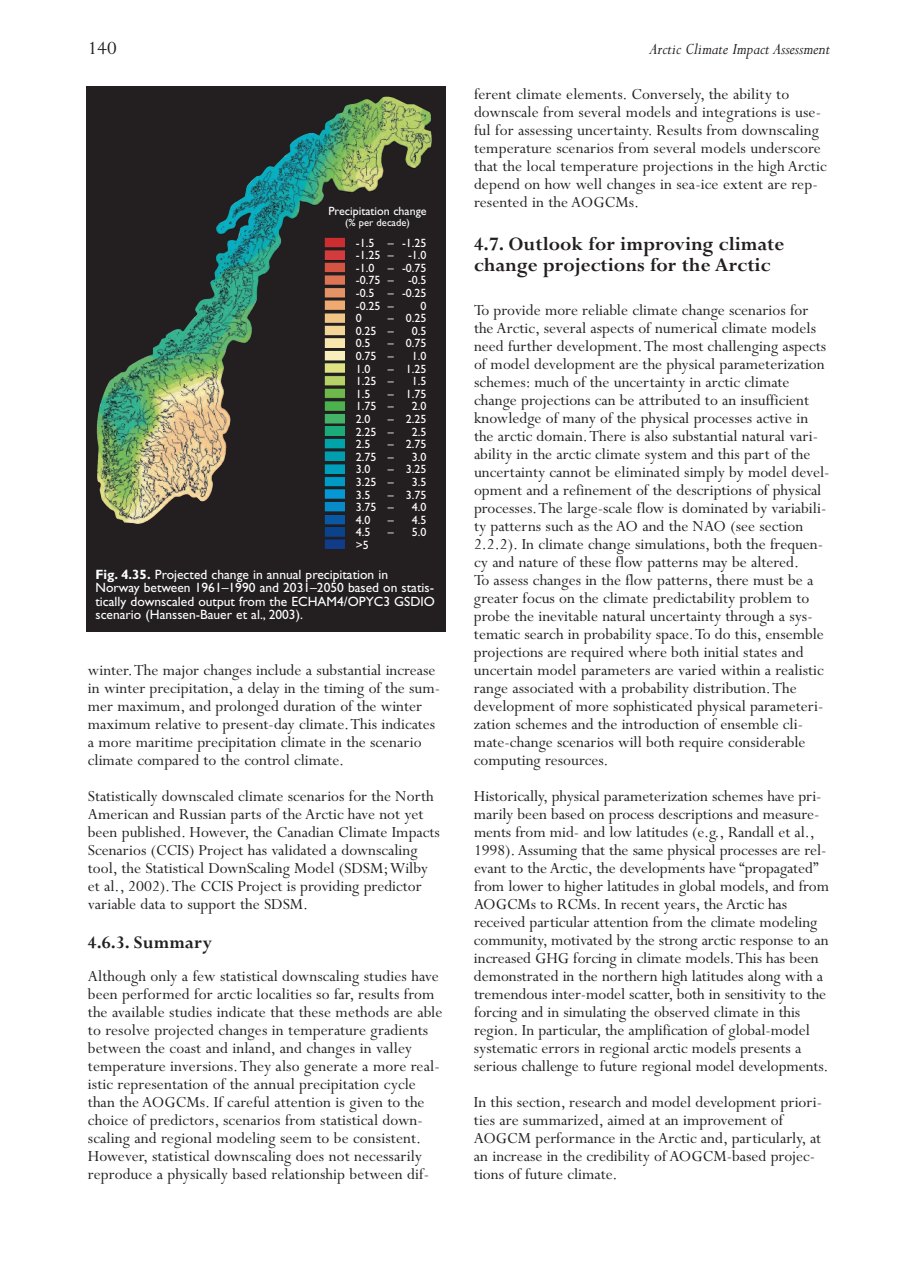
<style>
.page{position:relative;width:918px;height:1269px;background:#fff}
.page>*{position:absolute;margin:0;border:0;box-sizing:border-box;transform-origin:0 0}
.t1{font:700 21px/21px "Perpetua";color:#231f20}
.t2{font:21px "Perpetua";color:#231f20}
.t3{font:700 19.5px "Perpetua";color:#231f20}
.t4{font:italic 18px "Perpetua";color:#231f20;scale:.95 1}
.t5{font:17.25px/18px "Perpetua";color:#231f20}
.t6{font:13.5px/13.5px "Gill Sans";color:#fff}
.t7{font:12px/12.6px "Gill Sans";color:#fff}
.t8{font:10.5px "Gill Sans";color:#fff}
.s1{font-weight:700}
</style>
<div class="page">
<div style="left:86px;top:86px;width:360px;height:546px;background:#231f20"></div>
<img style="left:96px;top:96px;width:339px;height:428px">
<img style="left:325px;top:238px;width:20px;height:311px">
<p class="t2" style="left:88px;top:40px;width:30px">140</p>
<p class="t4" style="left:650px;top:43px;width:192px">Arctic Climate Impact Assessment</p>
<p class="t7" style="left:328px;top:206px;width:100px">Precipitation change</p>
<p class="t8" style="left:345px;top:218px;width:66px">(% per decade)</p>
<p class="t7" style="left:356px;top:237px;width:72px;text-align:justify">-1.5 – -1.25 -1.25 – -1.0 -1.0 – -0.75 -0.75 – -0.5 -0.5 – -0.25 -0.25 –</p>
<p class="t7" style="left:421px;top:300px;width:7px">0</p>
<p class="t7" style="left:356px;top:313px;width:7px">0</p>
<p class="t7" style="left:356px;top:313px;width:72px;text-indent:32px">– 0.25<br>0.25 –</p>
<p class="t7" style="left:412px;top:326px;width:16px">0.5</p>
<p class="t7" style="left:356px;top:338px;width:16px">0.5</p>
<p class="t7" style="left:356px;top:338px;width:72px;text-indent:32px">– 0.75<br>0.75 –</p>
<p class="t7" style="left:412px;top:351px;width:16px">1.0</p>
<p class="t7" style="left:356px;top:363px;width:16px">1.0</p>
<p class="t7" style="left:356px;top:363px;width:72px;text-indent:32px">– 1.25<br>1.25 –</p>
<p class="t7" style="left:412px;top:376px;width:16px">1.5</p>
<p class="t7" style="left:356px;top:389px;width:16px">1.5</p>
<p class="t7" style="left:356px;top:389px;width:72px;text-indent:32px">– 1.75<br>1.75 –</p>
<p class="t7" style="left:412px;top:401px;width:16px">2.0</p>
<p class="t7" style="left:356px;top:414px;width:16px">2.0</p>
<p class="t7" style="left:356px;top:414px;width:72px;text-indent:32px">– 2.25<br>2.25 –</p>
<p class="t7" style="left:412px;top:426px;width:16px">2.5</p>
<p class="t7" style="left:356px;top:439px;width:16px">2.5</p>
<p class="t7" style="left:356px;top:439px;width:72px;text-indent:32px">– 2.75<br>2.75 –</p>
<p class="t7" style="left:412px;top:452px;width:16px">3.0</p>
<p class="t7" style="left:356px;top:464px;width:16px">3.0</p>
<p class="t7" style="left:356px;top:464px;width:72px;text-indent:32px">– 3.25<br>3.25 –</p>
<p class="t7" style="left:412px;top:477px;width:16px">3.5</p>
<p class="t7" style="left:356px;top:489px;width:72px;text-indent:32px">– 3.75<br>3.75 –</p>
<p class="t7" style="left:356px;top:489px;width:16px">3.5</p>
<p class="t7" style="left:412px;top:502px;width:16px">4.0</p>
<p class="t7" style="left:356px;top:515px;width:16px">4.0</p>
<p class="t7" style="left:388px;top:515px;width:40px">– 4.5</p>
<p class="t7" style="left:356px;top:527px;width:16px">4.5</p>
<p class="t7" style="left:388px;top:527px;width:40px">– 5.0</p>
<p class="t7" style="left:356px;top:540px;width:15px">&gt;5</p>
<p class="t6" style="left:96px;top:569px;width:341px"><span class="s1">Fig. 4.35.</span> Projected change in annual precipitation in Norway between 1961–1990 and 2031–2050 based on statis&shy;tically downscaled output from the ECHAM4/OPYC3 GSDIO scenario (Hanssen-Bauer et al., 2003).</p>
<p class="t5" style="left:88px;top:663px;width:354px">winter.The major changes include a substantial increase in winter precipitation, a delay in the timing of the sum&shy;mer maximum, and prolonged duration of the winter maximum relative to present-day climate.This indicates a more maritime precipitation climate in the scenario climate compared to the control climate.</p>
<p class="t5" style="left:88px;top:789px;width:354px">Statistically downscaled climate scenarios for the North American and Russian parts of the Arctic have not yet been published. However, the Canadian Climate Impacts Scenarios (CCIS) Project has validated a downscaling tool, the Statistical DownScaling Model (SDSM;Wilby et al., 2002).The CCIS Project is providing predictor variable data to support the SDSM.</p>
<p class="t3" style="left:88px;top:935px;width:126px">4.6.3. Summary</p>
<p class="t5" style="left:88px;top:969px;width:356px">Although only a few statistical downscaling studies have been performed for arctic localities so far, results from the available studies indicate that these methods are able to resolve projected changes in temperature gradients between the coast and inland, and changes in valley temperature inversions.They also generate a more real&shy;istic representation of the annual precipitation cycle than the AOGCMs. If careful attention is given to the choice of predictors, scenarios from statistical down&shy;scaling and regional modeling seem to be consistent.<br>However, statistical downscaling does not necessarily reproduce a physically based relationship between dif-</p>
<p class="t5" style="left:474px;top:87px;width:354px">ferent climate elements. Conversely, the ability to downscale from several models and integrations is use&shy;ful for assessing uncertainty. Results from downscaling temperature scenarios from several models underscore that the local temperature projections in the high Arctic depend on how well changes in sea-ice extent are rep&shy;resented in the AOGCMs.</p>
<p class="t1" style="left:474px;top:236px;width:312px">4.7. Outlook for improving climate change projections for the Arctic</p>
<p class="t5" style="left:474px;top:303px;width:357px">To provide more reliable climate change scenarios for the Arctic, several aspects of numerical climate models need further development.The most challenging aspects of model development are the physical parameterization schemes: much of the uncertainty in arctic climate change projections can be attributed to an insufficient knowledge of many of the physical processes active in the arctic domain.There is also substantial natural vari&shy;ability in the arctic climate system and this part of the uncertainty cannot be eliminated simply by model devel&shy;opment and a refinement of the descriptions of physical processes.The large-scale flow is dominated by variabili&shy;ty patterns such as the AO and the NAO (see section 2.2.2). In climate change simulations, both the frequen&shy;cy and nature of these flow patterns may be altered.<br>To assess changes in the flow patterns, there must be a greater focus on the climate predictability problem to probe the inevitable natural uncertainty through a sys&shy;tematic search in probability space.To do this, ensemble projections are required where both initial states and uncertain model parameters are varied within a realistic range associated with a probability distribution.The development of more sophisticated physical parameteri&shy;zation schemes and the introduction of ensemble cli&shy;mate-change scenarios will both require considerable computing resources.</p>
<p class="t5" style="left:474px;top:789px;width:357px">Historically, physical parameterization schemes have pri&shy;marily been based on process descriptions and measure&shy;ments from mid- and low latitudes (e.g., Randall et al., 1998).Assuming that the same physical processes are rel&shy;evant to the Arctic, the developments have “propagated” from lower to higher latitudes in global models, and from AOGCMs to RCMs. In recent years, the Arctic has received particular attention from the climate modeling community, motivated by the strong arctic response to an increased GHG forcing in climate models.This has been demonstrated in the northern high latitudes along with a tremendous inter-model scatter, both in sensitivity to the forcing and in simulating the observed climate in this region. In particular, the amplification of global-model systematic errors in regional arctic models presents a serious challenge to future regional model developments.</p>
<p class="t5" style="left:474px;top:1095px;width:350px">In this section, research and model development priori&shy;ties are summarized, aimed at an improvement of AOGCM performance in the Arctic and, particularly, at an increase in the credibility of AOGCM-based projec&shy;tions of future climate.</p>
</div>
